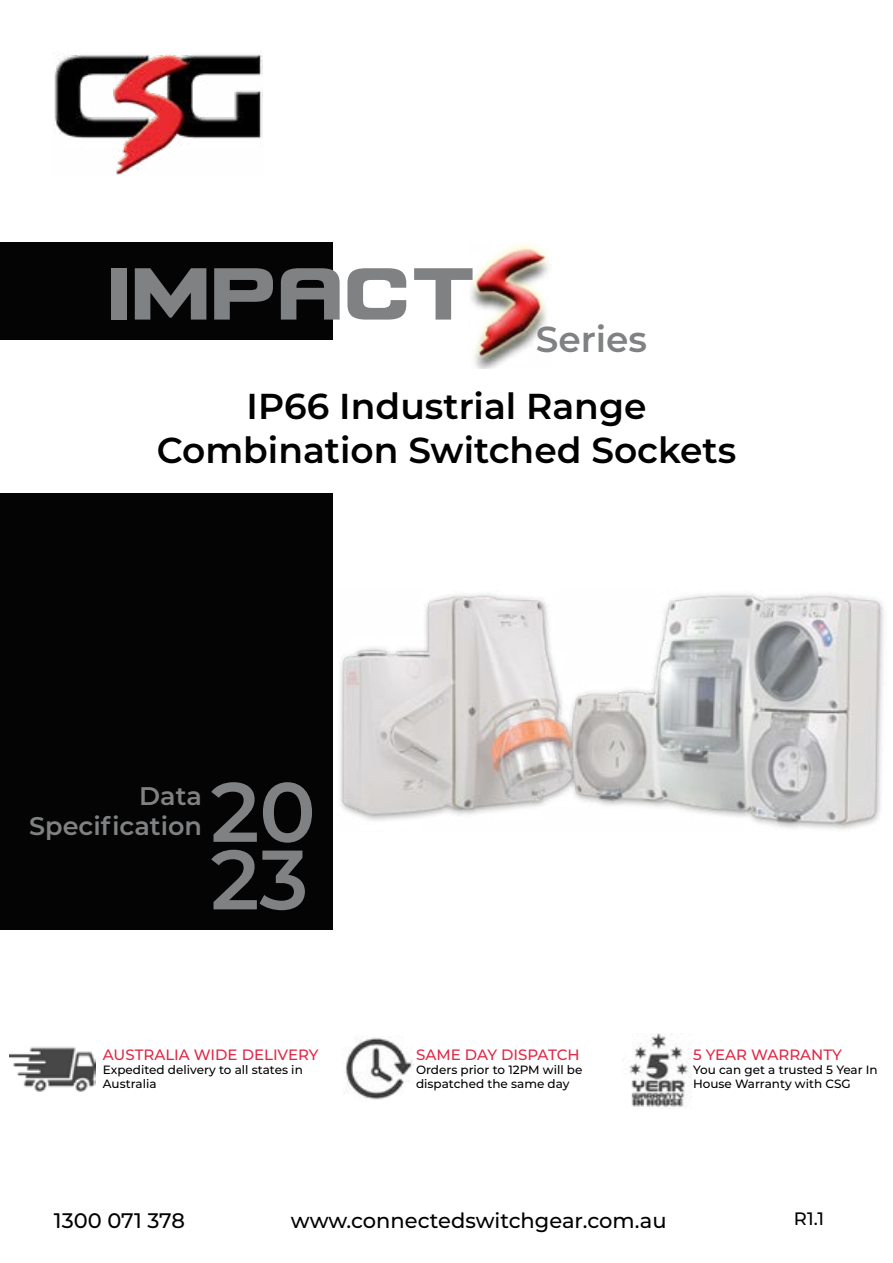
<style>
.page{position:relative;width:893px;height:1263px;background:#fff}
.page>*{position:absolute;margin:0;border:0;box-sizing:border-box;transform-origin:0 0}
.t1{font:88.5px "Usuzi";color:#7f8183}
.t2{font:600 84px/67.5px "Montserrat";color:#7f8183}
.t3{font:600 36px/43.2px "Montserrat";color:#000;text-align:center}
.t4{font:600 36px "Montserrat";color:#7f8183}
.t5{font:600 25.5px/30.6px "Montserrat";color:#7f8183;text-align:right}
.t6{font:500 21px "Montserrat";color:#000}
.t7{font:500 18px "Montserrat";color:#000}
.t8{font:500 15px "Montserrat";color:#e12846}
.t9{font:500 12px/14.4px "Montserrat";color:#000}
</style>
<div class="page">
<img style="left:470px;top:244px;width:79px;height:124px">
<img style="left:629px;top:1033px;width:63px;height:75px">
<img style="left:344px;top:1037px;width:69px;height:63px">
<img style="left:10px;top:1047px;width:86px;height:45px">
<svg style="left:340px;top:593px;width:544px;height:237px"></svg>
<div style="left:0;top:493px;width:333px;height:436px;background:#040404"></div>
<div style="left:0;top:242px;width:333px;height:98px;background:#040404"></div>
<img style="left:54px;top:54px;width:208px;height:120px">
<h1 class="t1" style="left:107px;top:253px;width:370px">IMPACT</h1>
<h3 class="t4" style="left:536px;top:314px;width:113px">Series</h3>
<h3 class="t3" style="left:157px;top:383px;width:581px">IP66 Industrial Range<br>Combination Switched Sockets</h3>
<h3 class="t5" style="left:29px;top:779px;width:174px">Data<br>Specification</h3>
<h2 class="t2" style="left:211px;top:774px;width:107px">20<br>23</h2>
<p class="t8" style="left:103px;top:1044px;width:217px">AUSTRALIA WIDE DELIVERY</p>
<p class="t9" style="left:103px;top:1062px;width:201px">Expedited delivery to all states in<br>Australia</p>
<p class="t8" style="left:416px;top:1044px;width:165px">SAME DAY DISPATCH</p>
<p class="t9" style="left:416px;top:1062px;width:168px">Orders prior to 12PM will be dispatched the same day</p>
<p class="t8" style="left:693px;top:1044px;width:150px">5 YEAR WARRANTY</p>
<p class="t9" style="left:693px;top:1062px;width:186px">You can get a trusted 5 Year In<br>House Warranty with CSG</p>
<h3 class="t6" style="left:54px;top:1206px;width:132px">1300 071 378</h3>
<h3 class="t6" style="left:291px;top:1206px;width:377px">www.connectedswitchgear.com.au</h3>
<h3 class="t7" style="left:794px;top:1206px;width:32px">R1.1</h3>
</div>
